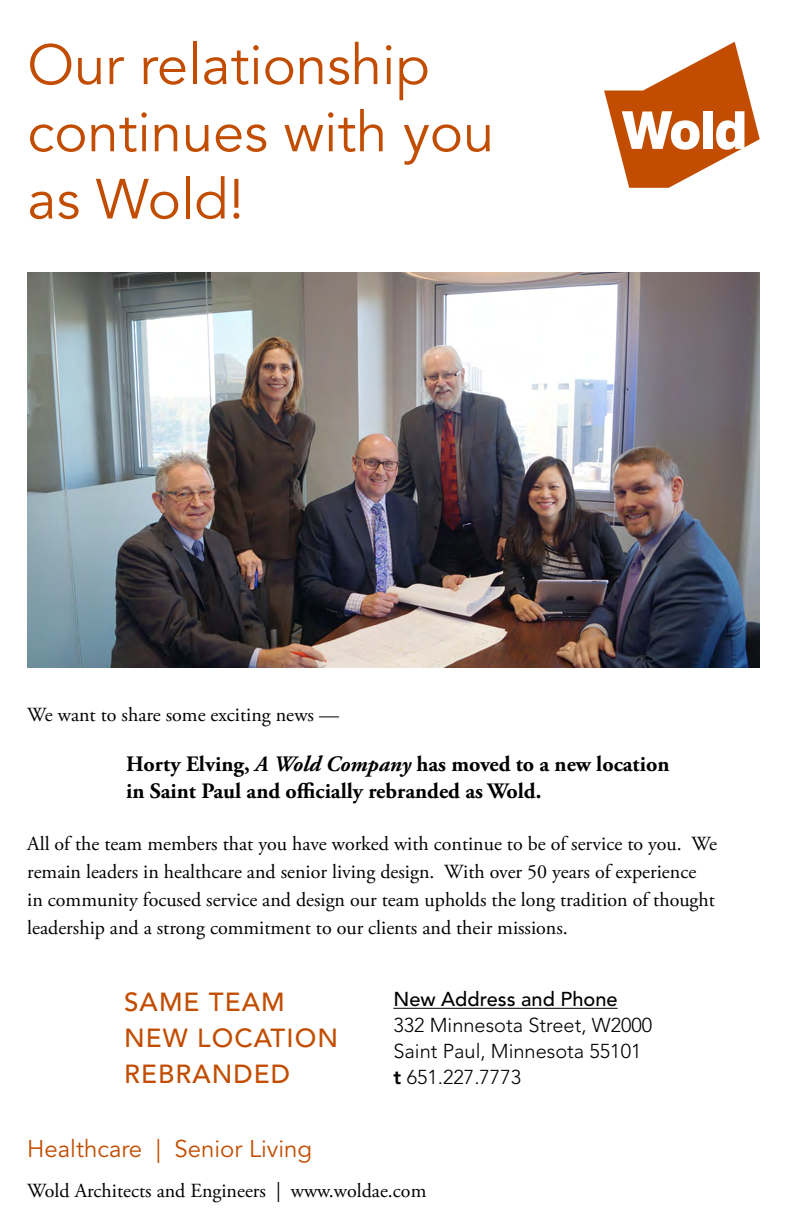
<style>
.page{position:relative;width:792px;height:1224px;background:#fff}
.page>*{position:absolute;margin:0;border:0;box-sizing:border-box;transform-origin:0 0}
.t1{font:56px/67.2px "Avenir LT Pro";color:#c24d00}
.t2{font:500 26px/36px "Avenir LT Pro";letter-spacing:.04em;color:#c24d00}
.t3{font:24px "Avenir LT Pro";color:#c24d00}
.t4{font:700 22px/26.4px "Adobe Garamond Pro";color:#000}
.t5{font:20px/28px "Adobe Garamond Pro";color:#000}
.t6{font:300 20px/26px "Avenir LT Pro";color:#000}
.t7{font:500 20px "Avenir LT Pro";color:#000}
.s1{font-style:italic}
.s2{font-weight:800}
</style>
<div class="page">
<img style="left:27px;top:272px;width:733px;height:395px">
<hr style="left:393px;top:1008px;width:225px;height:1px;background:#000">
<svg style="left:604px;top:42px;width:156px;height:146px"></svg>
<h1 class="t1" style="left:27px;top:32px;width:468px">Our relationship continues with you as Wold!</h1>
<p class="t5" style="left:27px;top:701px;width:313px">We want to share some exciting news —</p>
<p class="t4" style="left:126px;top:751px;width:545px">Horty Elving, <span class="s1">A Wold Company</span> has moved to a new location in Saint Paul and officially rebranded as Wold.</p>
<p class="t5" style="left:27px;top:830px;width:691px">All of the team members that you have worked with continue to be of service to you. We remain leaders in healthcare and senior living design. With over 50 years of experience<br>in community focused service and design our team upholds the long tradition of thought leadership and a strong commitment to our clients and their missions.</p>
<h2 class="t2" style="left:124px;top:984px;width:216px">SAME TEAM<br>NEW LOCATION<br>REBRANDED</h2>
<p class="t7" style="left:393px;top:988px;width:226px">New Address and Phone</p>
<p class="t6" style="left:393px;top:1012px;width:260px">332 Minnesota Street, W2000<br>Saint Paul, Minnesota 55101 <span class="s2">t</span> 651.227.7773</p>
<p class="t3" style="left:27px;top:1134px;width:286px">Healthcare | Senior Living</p>
<p class="t5" style="left:27px;top:1178px;width:401px">Wold Architects and Engineers | www.woldae.com</p>
</div>
